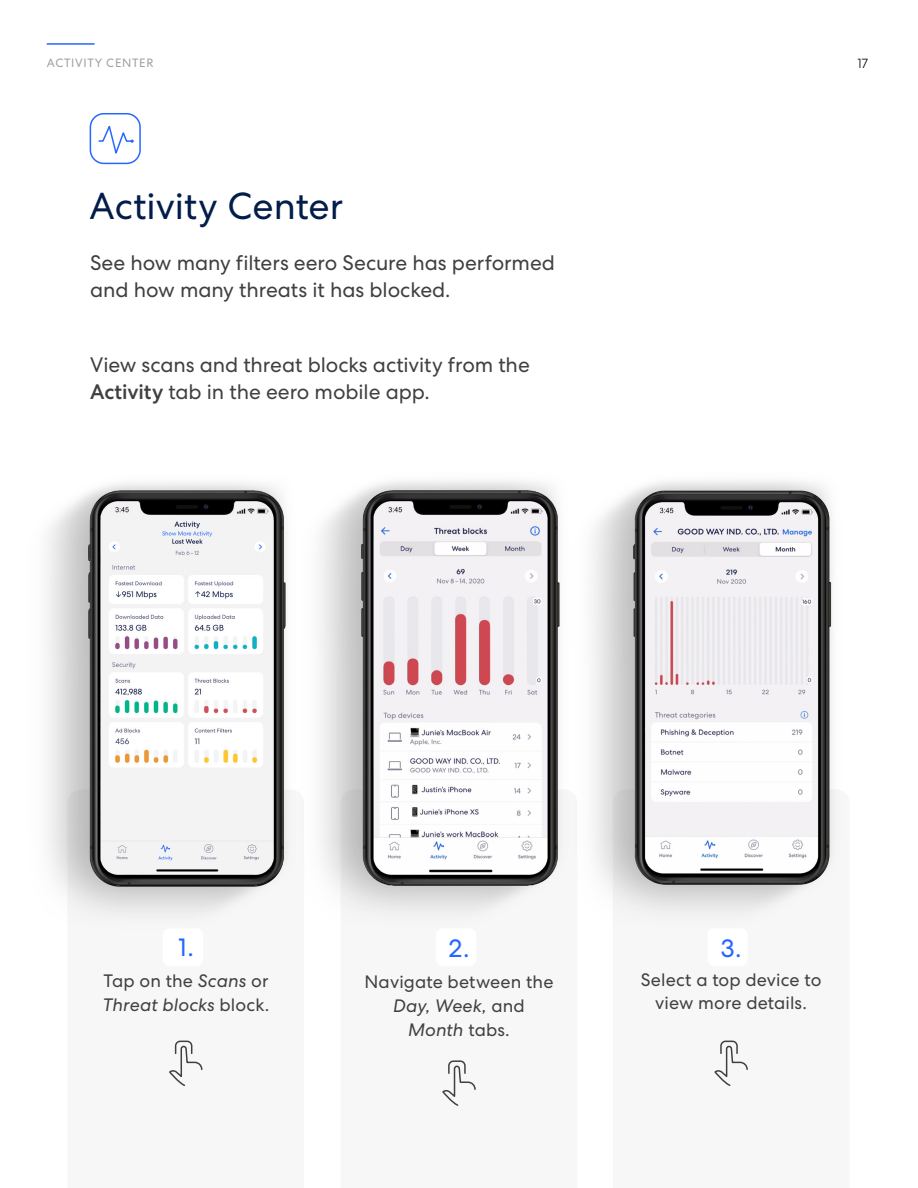
<style>
.page{position:relative;width:918px;height:1188px;background:#fff}
.page>*{position:absolute;margin:0;border:0;box-sizing:border-box;transform-origin:0 0}
.Headline_16_19{font:37.5px "Centra No 2";color:#021d49}
.Headline_16_19-2{font:25.5px "Centra No 2";color:#2567ff}
.Headline_16_19-3{font:21px/27px "Centra No 2";letter-spacing:-.005em;color:#404040}
.Headline_16_19-4{font:18px/24px "Centra No 2";letter-spacing:.005em;color:#404040;text-align:center}
.Headline_16_19-5{font:italic 18px/24px "Centra No 2";letter-spacing:.005em;color:#404040}
.t1{font:300 13.5px "Centra No 2";color:#000}
.Headline_16_19-6{font:12px "Centra No 2";letter-spacing:.06em;color:#9f9f9f}
.s1{font-weight:500}
.s2{font-style:normal}
.s3{font-style:italic}
</style>
<div class="page">
<hr style="left:47px;top:43px;width:47px;height:2px;background:#2567ff">
<div style="left:90px;top:113px;width:51px;height:51px;border:2px solid #2567ff;border-radius:13px"></div>
<img style="left:86px;top:489px;width:202px;height:399px">
<svg style="left:442px;top:1060px;width:34px;height:46px"></svg>
<svg style="left:98px;top:125px;width:36px;height:29px"></svg>
<img style="left:359px;top:488px;width:193px;height:399px">
<img style="left:552px;top:481px;width:286px;height:440px">
<img style="left:630px;top:489px;width:203px;height:397px">
<svg style="left:714px;top:1040px;width:34px;height:46px"></svg>
<svg style="left:169px;top:1040px;width:34px;height:46px"></svg>
<p class="Headline_16_19-6" style="left:47px;top:56px;width:108px">ACTIVITY CENTER</p>
<p class="t1" style="left:857px;top:55px;width:12px">17</p>
<p class="Headline_16_19" style="left:90px;top:185px;width:255px">Activity Center</p>
<p class="Headline_16_19-3" style="left:90px;top:250px;width:466px">See how many filters eero Secure has performed and how many threats it has blocked.</p>
<p class="Headline_16_19-3" style="left:90px;top:351px;width:441px">View scans and threat blocks activity from the<br><span class="s1">Activity</span> tab in the eero mobile app.</p>
<p class="Headline_16_19-2" style="left:178px;top:933px;width:17px">1.</p>
<p class="Headline_16_19-5" style="left:103px;top:969px;width:168px"><span class="s2">Tap on the</span> Scans <span class="s2">or<br></span>Threat blocks <span class="s2">block.</span></p>
<p class="Headline_16_19-2" style="left:449px;top:934px;width:22px">2.</p>
<p class="Headline_16_19-4" style="left:364px;top:970px;width:191px">Navigate between the<br><span class="s3">Day, Week,</span> and<br><span class="s3">Month</span> tabs.</p>
<p class="Headline_16_19-2" style="left:721px;top:934px;width:23px">3.</p>
<p class="Headline_16_19-4" style="left:641px;top:969px;width:182px;line-height:22.5px">Select a top device to view more details.</p>
</div>
